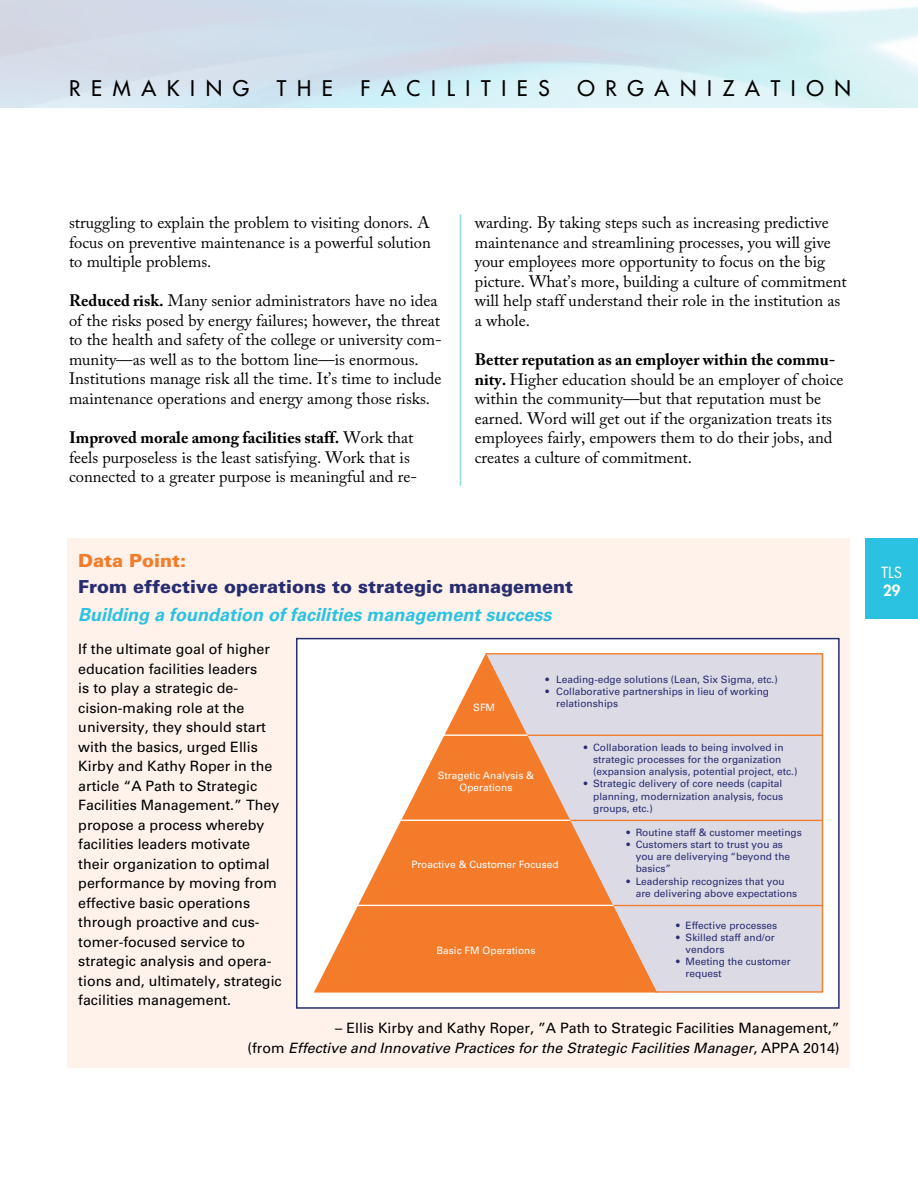
<style>
.page{position:relative;width:918px;height:1188px;background:#fff}
.page>*{position:absolute;margin:0;border:0;box-sizing:border-box;transform-origin:0 0}
.t1{font:500 21px "Futura Std";letter-spacing:.51em;color:#000}
.t2{font:italic 700 18px "Univers LT Std";color:#2bc2e1}
.t3{font:900 18px "Univers LT Std";color:#272d70}
.t4{font:900 18px "Univers LT Std";color:#f47b29}
.t5{font:16.5px/19.5px "Adobe Caslon Pro";color:#000}
.t6{font:15px "Futura Std";color:#fff}
.t7{font:800 15px "Futura Std";color:#fff}
.t8{font:14.25px/19.5px "Univers LT Std";color:#000}
.t9{font:10.2px/12.1px "Univers LT Std";color:#272d70}
.t10{font:10.2px/12.1px "Univers LT Std";color:#fff;text-align:center}
.s1{font-weight:700}
.s2{font-style:italic}
</style>
<div class="page">
<div style="left:866px;top:538px;width:52px;height:82px;background:#2bc2e1"></div>
<hr style="left:460px;top:215px;width:1px;height:271px;background:#92d7eb">
<div style="left:68px;top:538px;width:782px;height:530px;background:#fef2ea"></div>
<div style="left:299px;top:641px;width:538px;height:365px;background:#fff"></div>
<div style="left:484px;top:652px;width:340px;height:341px;background:#dcdae5"></div>
<hr style="left:463px;top:735px;width:360px;height:1px;background:#f47b29">
<hr style="left:418px;top:820px;width:404px;height:1px;background:#f47b29">
<hr style="left:370px;top:905px;width:452px;height:1px;background:#f47b29">
<svg style="left:314px;top:653px;width:343px;height:340px;background:#f0b38d"></svg>
<hr style="left:427px;top:734px;width:231px;height:2px;background:#fff">
<hr style="left:384px;top:820px;width:274px;height:1px;background:#fff">
<hr style="left:341px;top:905px;width:317px;height:1px;background:#fff">
<div style="left:296px;top:638px;width:544px;height:371px;border:2px solid #272d70"></div>
<p class="t1" style="left:69px;top:75px;width:182px">REMAKING</p>
<p class="t1" style="left:277px;top:75px;width:58px">THE</p>
<p class="t1" style="left:360px;top:75px;width:191px">FACILITIES</p>
<p class="t1" style="left:577px;top:75px;width:275px">ORGANIZATION</p>
<p class="t5" style="left:69px;top:213px;width:363px;text-align:justify">struggling to explain the problem to visiting donors. A focus on preventive maintenance is a powerful solution to multiple problems.</p>
<p class="t5" style="left:69px;top:291px;width:374px"><span class="s1">Reduced risk.</span> Many senior administrators have no idea of the risks posed by energy failures; however, the threat to the health and safety of the college or university com&shy;munity—as well as to the bottom line—is enormous.<br>Institutions manage risk all the time. It’s time to include maintenance operations and energy among those risks.</p>
<p class="t5" style="left:69px;top:428px;width:350px"><span class="s1">Improved morale among facilities staff.</span> Work that feels purposeless is the least satisfying. Work that is connected to a greater purpose is meaningful and re-</p>
<p class="t5" style="left:475px;top:213px;width:373px">warding. By taking steps such as increasing predictive maintenance and streamlining processes, you will give your employees more opportunity to focus on the big picture. What’s more, building a culture of commitment will help staff understand their role in the institution as a whole.</p>
<p class="t5" style="left:475px;top:350px;width:370px"><span class="s1">Better reputation as an employer within the commu&shy;nity.</span> Higher education should be an employer of choice within the community—but that reputation must be earned. Word will get out if the organization treats its employees fairly, empowers them to do their jobs, and creates a culture of commitment.</p>
<p class="t4" style="left:78px;top:549px;width:109px">Data Point:</p>
<p class="t3" style="left:78px;top:575px;width:496px">From effective operations to strategic management</p>
<p class="t2" style="left:78px;top:604px;width:475px">Building a foundation of facilities management success</p>
<p class="t8" style="left:78px;top:640px;width:205px">If the ultimate goal of higher education facilities leaders<br>is to play a strategic de&shy;cision-making role at the university, they should start with the basics, urged Ellis<br>Kirby and Kathy Roper in the article “A Path to Strategic<br>Facilities Management.” They propose a process whereby facilities leaders motivate their organization to optimal performance by moving from effective basic operations through proactive and cus&shy;tomer-focused service to strategic analysis and opera&shy;tions and, ultimately, strategic facilities management.</p>
<p class="t8" style="left:247px;top:1019px;width:594px;text-align:right">– Ellis Kirby and Kathy Roper, ”A Path to Strategic Facilities Management,”<br>(from <span class="s2">Effective and Innovative Practices for the Strategic Facilities Manager</span>, APPA 2014)</p>
<p class="t9" style="left:546px;top:673px;width:234px">• Leading-edge solutions (Lean, Six Sigma, etc.)</p>
<p class="t9" style="left:556px;top:685px;width:214px;text-indent:-11px">• Collaborative partnerships in lieu of working relationships</p>
<p class="t9" style="left:593px;top:741px;width:206px;text-indent:-9px">• Collaboration leads to being involved in strategic processes for the organization (expansion analysis, potential project, etc.)</p>
<p class="t9" style="left:593px;top:778px;width:192px;text-align:justify;text-indent:-9px">• Strategic delivery of core needs (capital planning, modernization analysis, focus groups, etc.)</p>
<p class="t9" style="left:626px;top:826px;width:177px">• Routine staff &amp; customer meetings</p>
<p class="t9" style="left:636px;top:838px;width:156px;text-indent:-9px">• Customers start to trust you as you are deliverying “beyond the basics”</p>
<p class="t9" style="left:636px;top:875px;width:163px;text-indent:-9px">• Leadership recognizes that you are delivering above expectations</p>
<p class="t9" style="left:676px;top:919px;width:103px">• Effective processes</p>
<p class="t9" style="left:686px;top:931px;width:91px;text-indent:-9px">• Skilled staff and/or vendors</p>
<p class="t9" style="left:686px;top:956px;width:107px;text-indent:-9px">• Meeting the customer request</p>
<p class="t10" style="left:473px;top:701px;width:23px">SFM</p>
<p class="t10" style="left:438px;top:770px;width:98px">Stragetic Analysis &amp;<br>Operations</p>
<p class="t10" style="left:411px;top:859px;width:149px">Proactive &amp; Customer Focused</p>
<p class="t10" style="left:436px;top:945px;width:101px">Basic FM Operations</p>
<p class="t6" style="left:881px;top:563px;width:23px">TLS</p>
<p class="t7" style="left:883px;top:581px;width:19px">29</p>
</div>
